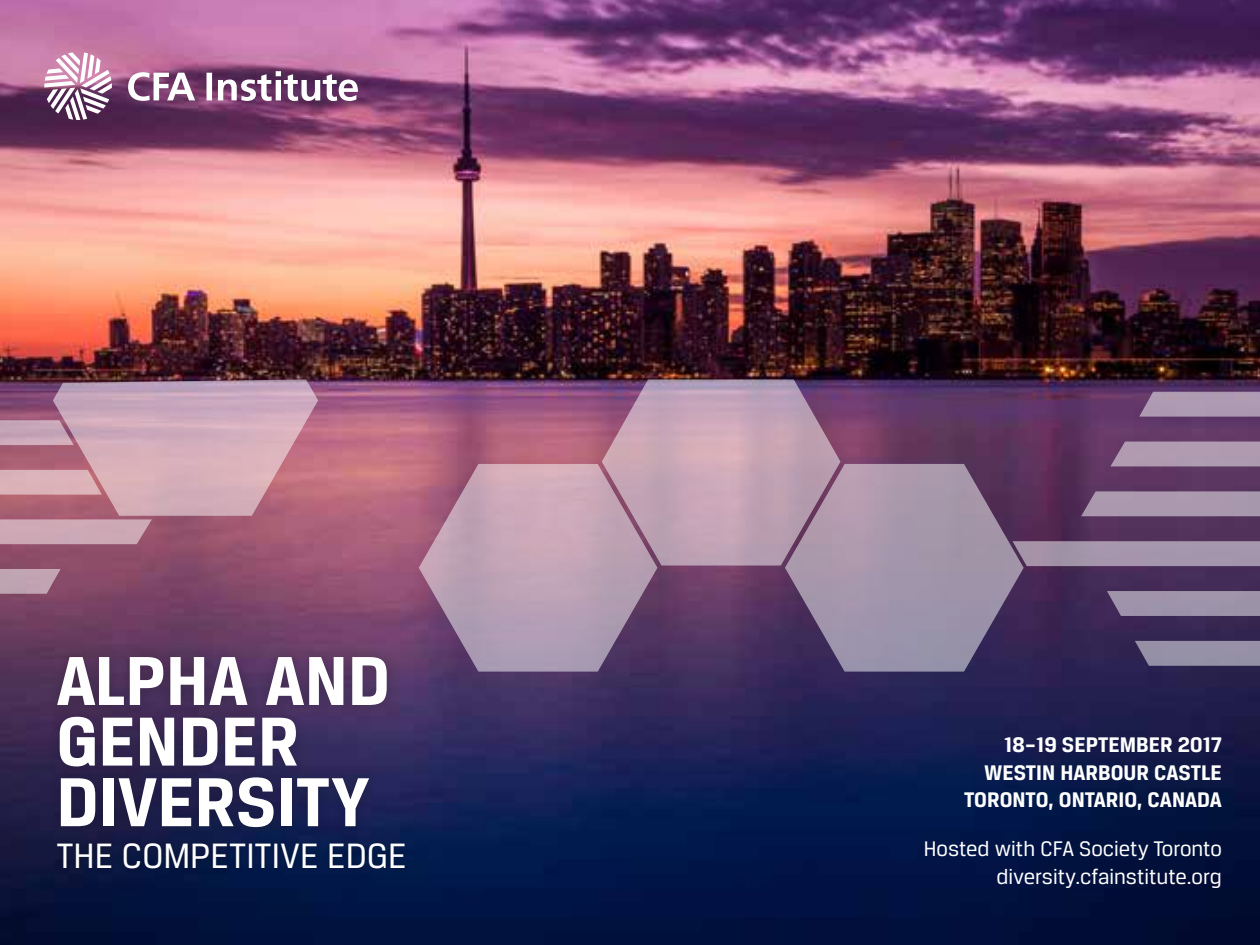
<style>
.page{position:relative;width:1260px;height:945px;background:#fff}
.page>*{position:absolute;margin:0;border:0;box-sizing:border-box;transform-origin:0 0}
.t1{font:700 73.75px/60.5px "CFA Breuer Text";color:#fff}
.t2{font:37.5px "CFA Breuer Text";color:#fff}
.t3{font:700 22.5px/27.5px "CFA Breuer Text";color:#fff;text-align:right}
.t4{font:22.5px/28.2px "CFA Breuer Text";color:#fff;text-align:right}
</style>
<div class="page">
<img style="left:0;top:0;width:1260px;height:945px">
<svg style="left:44px;top:52px;width:68px;height:68px"></svg>
<svg style="left:128px;top:72px;width:67px;height:29px"></svg>
<div style="left:207px;top:73px;width:5px;height:27px;background:#fff"></div>
<svg style="left:218px;top:71px;width:140px;height:30px"></svg>
<div style="left:45px;top:644px;width:355px;height:197px;background:#000;opacity:.2"></div>
<div style="left:52px;top:838px;width:358px;height:36px;background:#000;opacity:.25"></div>
<svg style="left:0;top:569px;width:61px;height:25px;background:#b897a8"></svg>
<div style="left:1110px;top:442px;width:150px;height:24px;background:#af9bb1"></div>
<svg style="left:1081px;top:491px;width:179px;height:25px;background:#a592a9"></svg>
<svg style="left:1135px;top:641px;width:125px;height:25px;background:#8f89a0"></svg>
<div style="left:1024px;top:541px;width:236px;height:25px;background:#a495ac"></div>
<svg style="left:1139px;top:392px;width:121px;height:25px;background:#a892ac"></svg>
<svg style="left:785px;top:464px;width:239px;height:208px;background:#8e7e99"></svg>
<svg style="left:602px;top:379px;width:239px;height:187px;background:#b896ac"></svg>
<svg style="left:419px;top:464px;width:238px;height:208px;background:#af90a6"></svg>
<svg style="left:0;top:379px;width:318px;height:165px;background:#c191a2"></svg>
<div style="left:1107px;top:591px;width:153px;height:25px;background:#9d93aa"></div>
<h1 class="t1" style="left:56px;top:649px;width:335px">ALPHA AND<br>GENDER<br>DIVERSITY</h1>
<h2 class="t2" style="left:56px;top:835px;width:352px">THE COMPETITIVE EDGE</h2>
<p class="t3" style="left:964px;top:731px;width:259px">18–19 SEPTEMBER 2017<br>WESTIN HARBOUR CASTLE<br>TORONTO, ONTARIO, CANADA</p>
<p class="t4" style="left:924px;top:834px;width:299px">Hosted with CFA Society Toronto diversity.cfainstitute.org</p>
</div>
